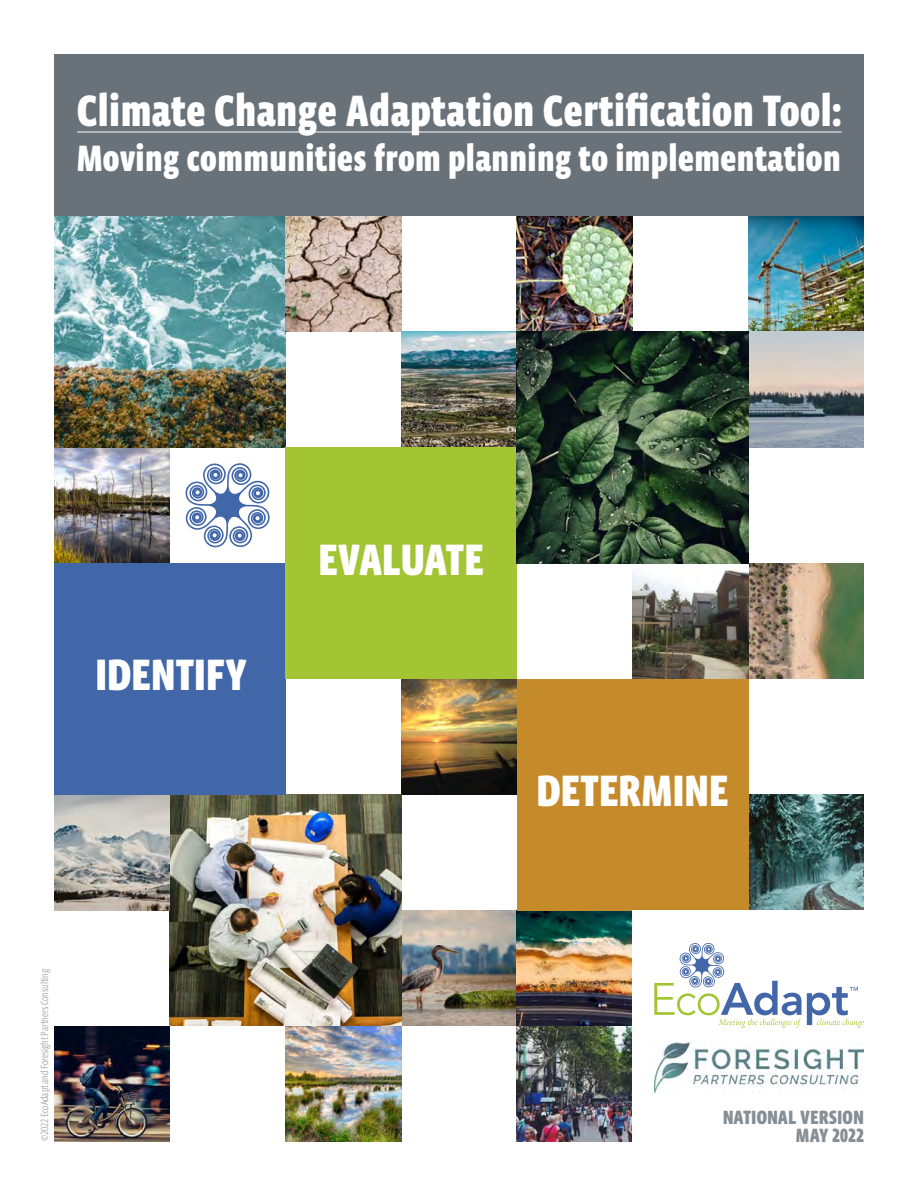
<style>
.page{position:relative;width:918px;height:1188px;background:#fff}
.page>*{position:absolute;margin:0;border:0;box-sizing:border-box;transform-origin:0 0}
.t1{font:900 45px "Vista Sans Nar OTCE";letter-spacing:.01em;color:#fff}
.t2{font:900 45px "Vista Sans Nar OTCE";letter-spacing:-.01em;color:#fff}
.t3{font:900 37.5px "Vista Sans Nar OTCE";letter-spacing:.01em;color:#fff}
.t4{font:900 19.65px/17.7px "Vista Sans Nar OTCE";color:#868e96;text-align:right}
.t5{font:300 10.5px "Vista Sans Nar OTCE";letter-spacing:-.01em;color:#939393}
</style>
<div class="page">
<div style="left:54px;top:54px;width:810px;height:162px;background:#6a7279"></div>
<hr style="left:77px;top:132px;width:765px;height:1px;background:#fff">
<img style="left:401px;top:910px;width:231px;height:116px">
<img style="left:401px;top:332px;width:116px;height:115px">
<img style="left:285px;top:1026px;width:116px;height:116px">
<img style="left:54px;top:447px;width:116px;height:116px">
<img style="left:54px;top:216px;width:231px;height:231px">
<img style="left:401px;top:679px;width:116px;height:116px">
<img style="left:633px;top:563px;width:231px;height:116px">
<img style="left:517px;top:216px;width:116px;height:116px">
<img style="left:54px;top:1026px;width:116px;height:116px">
<img style="left:748px;top:216px;width:116px;height:231px">
<img style="left:517px;top:1026px;width:115px;height:116px">
<img style="left:170px;top:795px;width:231px;height:231px">
<img style="left:54px;top:795px;width:116px;height:115px">
<img style="left:285px;top:216px;width:116px;height:116px">
<img style="left:748px;top:795px;width:116px;height:115px">
<div style="left:54px;top:563px;width:231px;height:232px;background:#4267a9"></div>
<div style="left:285px;top:447px;width:232px;height:232px;background:#a3c534"></div>
<div style="left:517px;top:679px;width:231px;height:231px;background:#c58b2a"></div>
<img style="left:517px;top:332px;width:231px;height:231px">
<svg style="left:654px;top:943px;width:147px;height:85px"></svg>
<svg style="left:807px;top:987px;width:57px;height:41px"></svg>
<img style="left:654px;top:1042px;width:210px;height:51px">
<svg style="left:186px;top:463px;width:84px;height:84px"></svg>
<p class="t1" style="left:77px;top:85px;width:766px">Climate Change Adaptation Certification Tool:</p>
<p class="t3" style="left:77px;top:137px;width:766px">Moving communities from planning to implementation</p>
<p class="t2" style="left:95px;top:650px;width:153px">IDENTIFY</p>
<p class="t5" style="left:38px;top:1141px;width:174px;rotate:-90deg">©2022 EcoAdapt and Foresight Partners Consulting</p>
<p class="t2" style="left:318px;top:534px;width:167px">EVALUATE</p>
<p class="t1" style="left:536px;top:765px;width:194px">DETERMINE</p>
<p class="t4" style="left:723px;top:1108px;width:143px">NATIONAL VERSION<br>MAY 2022</p>
</div>
